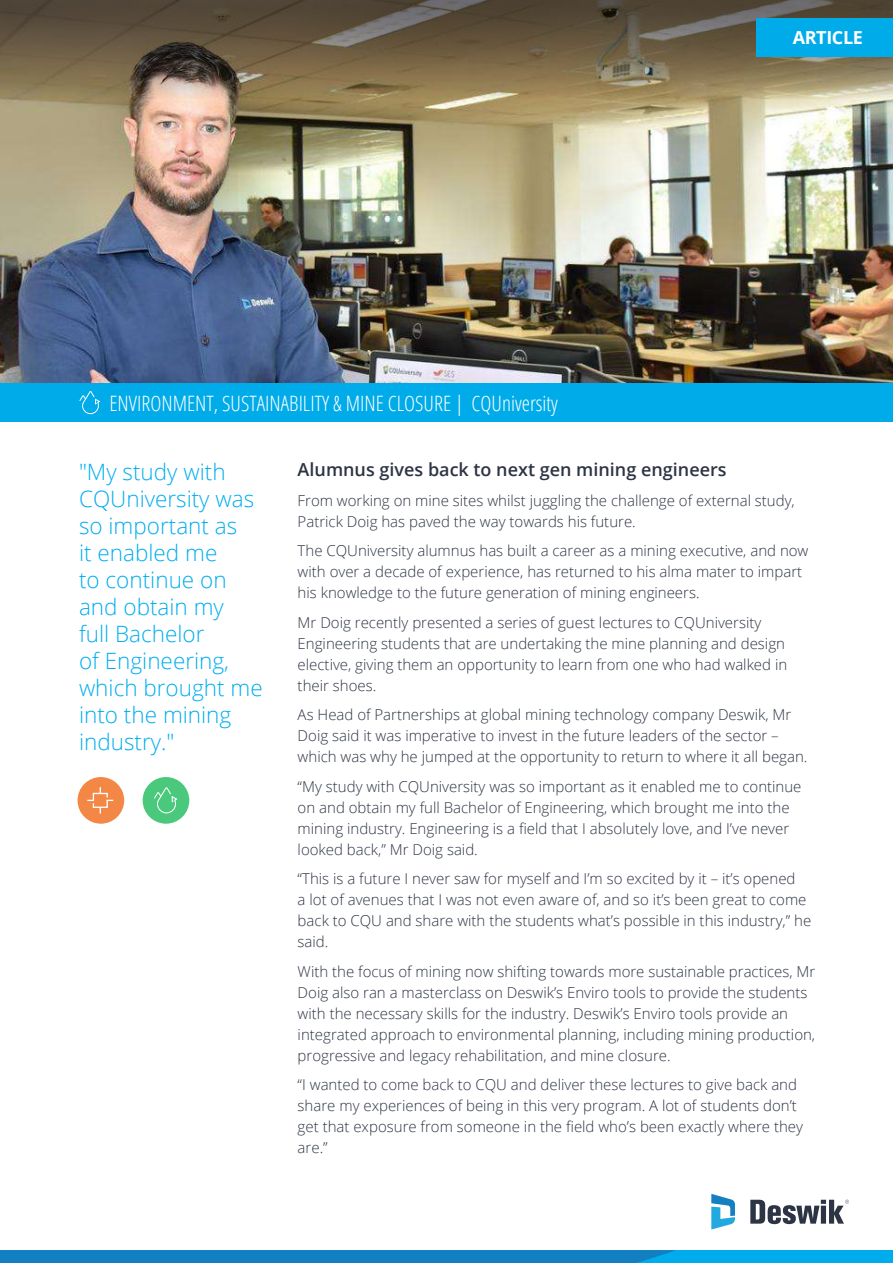
<style>
.page{position:relative;width:893px;height:1263px;background:#fff}
.page>*{position:absolute;margin:0;border:0;box-sizing:border-box;transform-origin:0 0}
.t1{font:300 22.5px/27px "Open Sans";color:#00aeef}
.t2{font:300 condensed 21.15px "Open Sans";color:#fff}
.t3{font:600 18px "Open Sans";color:#2d3443}
.t4{font:700 18px "Open Sans";letter-spacing:-.02em;color:#fff}
.t5{font:300 15px/21px "Open Sans";color:#2d3443}
</style>
<div class="page">
<img style="left:0;top:99px;width:893px;height:284px">
<svg style="left:0;top:0;width:893px;height:99px;background:#71634b"></svg>
<div style="left:0;top:1250px;width:893px;height:13px;background:#00aceb"></div>
<svg style="left:0;top:1250px;width:676px;height:13px;background:#1181c2"></svg>
<div style="left:0;top:383px;width:893px;height:39px;background:#00abea"></div>
<div style="left:757px;top:18px;width:136px;height:38px;background:#00abea"></div>
<svg style="left:750px;top:1200px;width:99px;height:24px"></svg>
<svg style="left:711px;top:1194px;width:24px;height:35px"></svg>
<svg style="left:79px;top:391px;width:21px;height:23px"></svg>
<div style="left:78px;top:777px;width:46px;height:47px;background:#f38746;border-radius:50%"></div>
<div style="left:143px;top:777px;width:46px;height:47px;background:#4ac97d;border-radius:50%"></div>
<svg style="left:154px;top:787px;width:24px;height:26px"></svg>
<svg style="left:87px;top:787px;width:26px;height:26px"></svg>
<p class="t2" style="left:109px;top:389px;width:450px">ENVIRONMENT, SUSTAINABILITY &amp; MINE CLOSURE | CQUniversity</p>
<p class="t4" style="left:793px;top:25px;width:72px">ARTICLE</p>
<p class="t1" style="left:79px;top:457px;width:185px">"My study with<br>CQUniversity was so important as<br>it enabled me<br>to continue on and obtain my<br>full Bachelor<br>of Engineering, which brought me into the mining industry."</p>
<p class="t3" style="left:298px;top:457px;width:430px">Alumnus gives back to next gen mining engineers</p>
<p class="t5" style="left:298px;top:489px;width:499px">From working on mine sites whilst juggling the challenge of external study,<br>Patrick Doig has paved the way towards his future.</p>
<p class="t5" style="left:298px;top:540px;width:512px">The CQUniversity alumnus has built a career as a mining executive, and now with over a decade of experience, has returned to his alma mater to impart his knowledge to the future generation of mining engineers.</p>
<p class="t5" style="left:298px;top:611px;width:491px">Mr Doig recently presented a series of guest lectures to CQUniversity Engineering students that are undertaking the mine planning and design elective, giving them an opportunity to learn from one who had walked in their shoes.</p>
<p class="t5" style="left:298px;top:704px;width:511px">As Head of Partnerships at global mining technology company Deswik, Mr<br>Doig said it was imperative to invest in the future leaders of the sector – which was why he jumped at the opportunity to return to where it all began.</p>
<p class="t5" style="left:298px;top:775px;width:505px">“My study with CQUniversity was so important as it enabled me to continue on and obtain my full Bachelor of Engineering, which brought me into the mining industry. Engineering is a field that I absolutely love, and I’ve never looked back,” Mr Doig said.</p>
<p class="t5" style="left:298px;top:868px;width:515px">“This is a future I never saw for myself and I’m so excited by it – it’s opened<br>a lot of avenues that I was not even aware of, and so it’s been great to come back to CQU and share with the students what’s possible in this industry,” he said.</p>
<p class="t5" style="left:298px;top:960px;width:519px">With the focus of mining now shifting towards more sustainable practices, Mr Doig also ran a masterclass on Deswik’s Enviro tools to provide the students with the necessary skills for the industry. Deswik’s Enviro tools provide an integrated approach to environmental planning, including mining production, progressive and legacy rehabilitation, and mine closure.</p>
<p class="t5" style="left:298px;top:1074px;width:507px">“I wanted to come back to CQU and deliver these lectures to give back and share my experiences of being in this very program. A lot of students don’t get that exposure from someone in the field who’s been exactly where they are.”</p>
</div>
